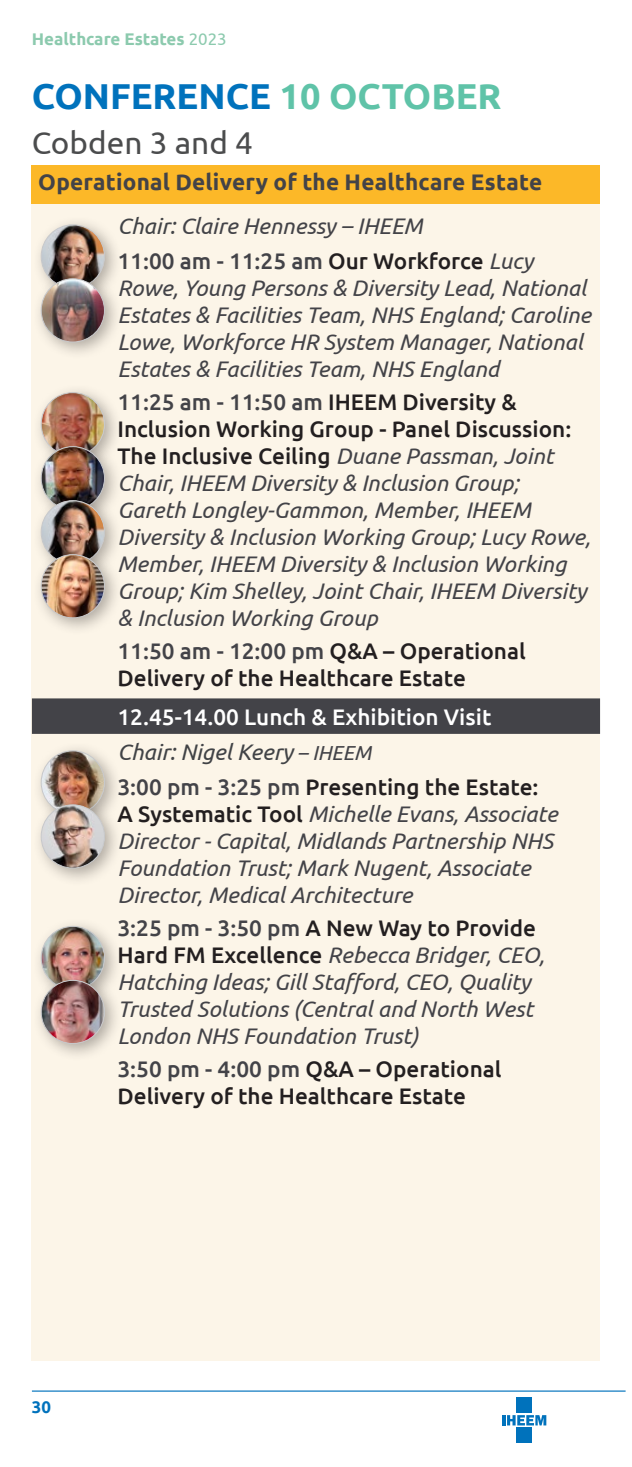
<style>
.page{position:relative;width:632px;height:1467px;background:#fff}
.page>*{position:absolute;margin:0;border:0;box-sizing:border-box;transform-origin:0 0}
.t1{font:700 36px "Ubuntu";color:#0072bc}
.t2{font:31.5px "Ubuntu";color:#4b4c4d}
.t3{font:italic 22.5px/27px "Ubuntu";color:#434348}
.t4{font:500 22.5px/27px "Ubuntu";color:#231f20}
.t5{font:500 22.5px/35.1px "Ubuntu";color:#fff}
.t6{font:700 22.5px "Ubuntu";letter-spacing:.01em;color:#434348}
.t7{font:700 16.88px "Ubuntu";color:#8ccaae}
.t8{font:700 16.88px "Ubuntu";color:#0072bc}
.s1{font-weight:400}
.s2{color:#5fc3a8}
.s3{color:#414346}
.s4{font-weight:500;font-style:normal}
.s5{font-weight:500;font-style:normal;color:#231f20}
.s6{color:#434348}
.s7{font-weight:400;font-style:italic;color:#414346}
.s8{font-weight:400;font-style:italic;font-size:20.25px;color:#434348}
.s9{color:#231f20}
</style>
<div class="page">
<hr style="left:32px;top:1390px;width:593px;height:2px;background:#0072bc">
<svg style="left:502px;top:1415px;width:44px;height:10px"></svg>
<div style="left:516px;top:1398px;width:16px;height:15px;background:#0072bc"></div>
<div style="left:516px;top:1428px;width:16px;height:15px;background:#0072bc"></div>
<div style="left:32px;top:204px;width:568px;height:1157px;background:#fcf5e8"></div>
<div style="left:32px;top:698px;width:568px;height:36px;background:#434348"></div>
<div style="left:32px;top:216px;width:91px;height:90px;background:#231f20;opacity:.35"></div>
<img style="left:41px;top:225px;width:63px;height:63px;border-radius:32px">
<div style="left:41px;top:225px;width:64px;height:63px;border:1px solid #c7c8ca;border-radius:50%"></div>
<div style="left:32px;top:270px;width:91px;height:90px;background:#231f20;opacity:.35"></div>
<img style="left:41px;top:279px;width:63px;height:63px;border-radius:32px">
<div style="left:41px;top:279px;width:64px;height:63px;border:1px solid #c7c8ca;border-radius:50%"></div>
<div style="left:32px;top:383px;width:91px;height:91px;background:#231f20;opacity:.35"></div>
<img style="left:41px;top:393px;width:63px;height:63px;border-radius:32px">
<div style="left:41px;top:392px;width:64px;height:64px;border:1px solid #c7c8ca;border-radius:50%"></div>
<div style="left:32px;top:437px;width:91px;height:91px;background:#231f20;opacity:.35"></div>
<img style="left:41px;top:447px;width:63px;height:63px;border-radius:32px">
<div style="left:41px;top:446px;width:64px;height:64px;border:1px solid #c7c8ca;border-radius:50%"></div>
<div style="left:32px;top:491px;width:91px;height:91px;background:#231f20;opacity:.35"></div>
<img style="left:41px;top:501px;width:63px;height:63px;border-radius:32px">
<div style="left:41px;top:500px;width:64px;height:64px;border:1px solid #c7c8ca;border-radius:50%"></div>
<div style="left:32px;top:545px;width:91px;height:91px;background:#231f20;opacity:.35"></div>
<img style="left:41px;top:555px;width:63px;height:63px;border-radius:32px">
<div style="left:41px;top:554px;width:64px;height:64px;border:1px solid #c7c8ca;border-radius:50%"></div>
<div style="left:32px;top:742px;width:91px;height:90px;background:#231f20;opacity:.35"></div>
<img style="left:41px;top:751px;width:63px;height:63px;border-radius:32px">
<div style="left:41px;top:751px;width:64px;height:63px;border:1px solid #c7c8ca;border-radius:50%"></div>
<div style="left:32px;top:796px;width:91px;height:90px;background:#231f20;opacity:.35"></div>
<img style="left:41px;top:805px;width:63px;height:63px;border-radius:32px">
<div style="left:41px;top:805px;width:64px;height:63px;border:1px solid #c7c8ca;border-radius:50%"></div>
<div style="left:32px;top:917px;width:91px;height:91px;background:#231f20;opacity:.35"></div>
<img style="left:41px;top:926px;width:63px;height:64px;border-radius:32px">
<div style="left:41px;top:926px;width:64px;height:64px;border:1px solid #c7c8ca;border-radius:50%"></div>
<div style="left:32px;top:971px;width:91px;height:91px;background:#231f20;opacity:.35"></div>
<img style="left:41px;top:980px;width:63px;height:64px;border-radius:32px">
<div style="left:41px;top:980px;width:64px;height:64px;border:1px solid #c7c8ca;border-radius:50%"></div>
<div style="left:32px;top:166px;width:568px;height:38px;background:#fcb828"></div>
<p class="t7" style="left:32px;top:29px;width:196px">Healthcare Estates <span class="s1">2023</span></p>
<p class="t1" style="left:32px;top:74px;width:471px">CONFERENCE <span class="s2">10 OCTOBER</span></p>
<p class="t2" style="left:32px;top:123px;width:222px">Cobden 3 and 4</p>
<p class="t6" style="left:38px;top:169px;width:505px">Operational Delivery of the Healthcare Estate</p>
<p class="t3" style="left:117px;top:208px;width:417px;line-height:34.6px"><span class="s3">Chair:</span> Claire Hennessy – IHEEM<br><span class="s4">11:00 am - 11:25 am</span> <span class="s5">Our Workforce</span> Lucy</p>
<p class="t3" style="left:117px;top:274px;width:475px">Rowe, Young Persons &amp; Diversity Lead, National Estates &amp; Facilities Team, NHS England; Caroline Lowe, Workforce HR System Manager, National Estates &amp; Facilities Team, NHS England</p>
<p class="t3" style="left:117px;top:388px;width:474px"><span class="s4">11:25 am - 11:50 am</span> <span class="s5">IHEEM Diversity &amp; Inclusion Working Group - Panel Discussion:<br>The Inclusive Ceiling</span> Duane Passman, Joint Chair, IHEEM Diversity &amp; Inclusion Group; Gareth Longley-Gammon, Member, IHEEM Diversity &amp; Inclusion Working Group; Lucy Rowe, Member, IHEEM Diversity &amp; Inclusion Working Group; Kim Shelley, Joint Chair, IHEEM Diversity &amp; Inclusion Working Group</p>
<p class="t4" style="left:117px;top:636px;width:409px"><span class="s6">11:50 am - 12:00 pm</span> Q&amp;A – Operational<br>Delivery of the Healthcare Estate</p>
<p class="t5" style="left:117px;top:698px;width:422px">12.45-14.00 Lunch &amp; Exhibition Visit<br><span class="s7">Chair: Nigel Keery</span> <span class="s8">– IHEEM<br></span><span class="s6">3:00 pm - 3:25 pm</span> <span class="s9">Presenting the Estate:</span></p>
<p class="t3" style="left:117px;top:800px;width:441px"><span class="s5">A Systematic Tool</span> Michelle Evans, Associate Director - Capital, Midlands Partnership NHS Foundation Trust; Mark Nugent, Associate Director, Medical Architecture</p>
<p class="t3" style="left:117px;top:914px;width:428px"><span class="s4">3:25 pm - 3:50 pm</span> <span class="s5">A New Way to Provide Hard FM Excellence</span> Rebecca Bridger, CEO, Hatching Ideas; Gill Stafford, CEO, Quality Trusted Solutions (Central and North West London NHS Foundation Trust)</p>
<p class="t4" style="left:117px;top:1054px;width:385px"><span class="s6">3:50 pm - 4:00 pm</span> Q&amp;A – Operational<br>Delivery of the Healthcare Estate</p>
<p class="t8" style="left:32px;top:1397px;width:21px">30</p>
</div>
